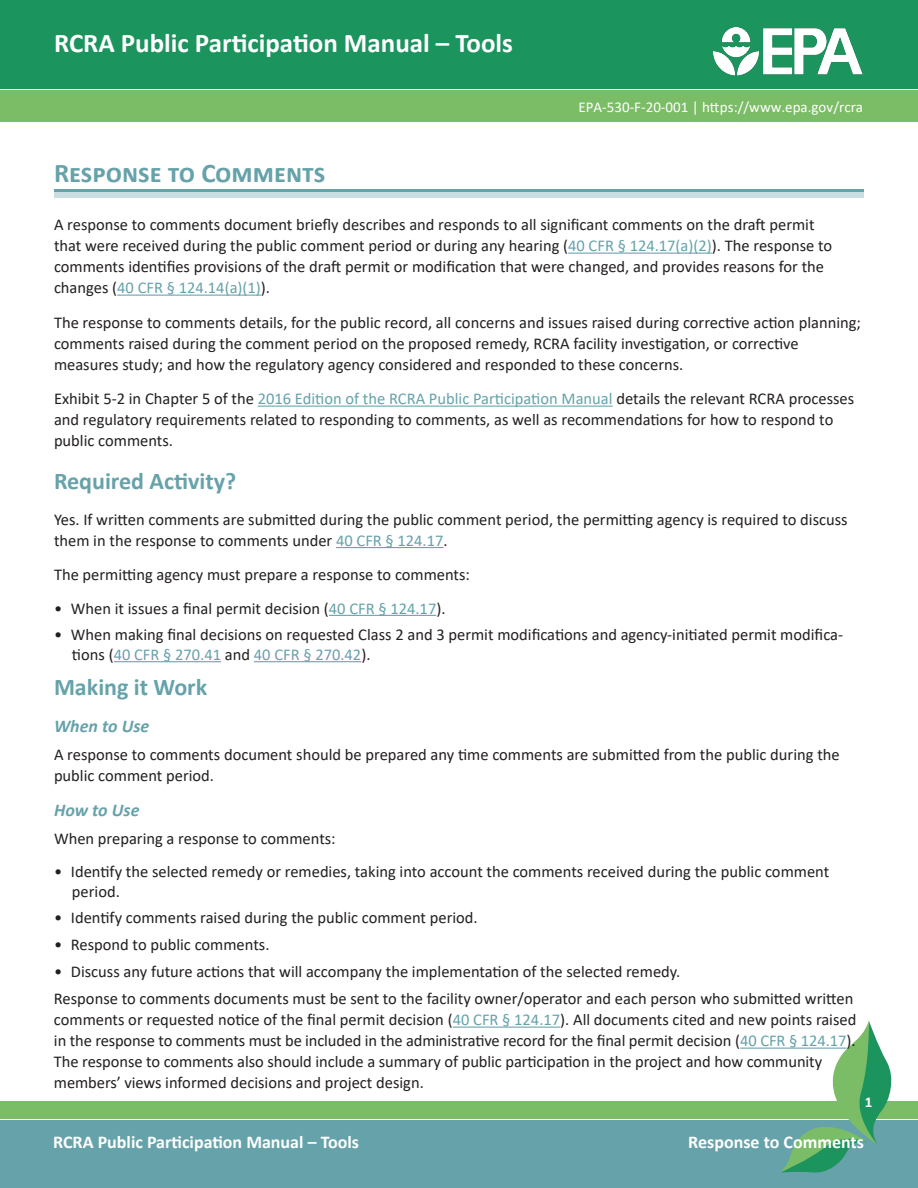
<style>
.page{position:relative;width:918px;height:1188px;background:#fff}
.page>*{position:absolute;margin:0;border:0;box-sizing:border-box;transform-origin:0 0}
.t1{font:700 27px "Calibri";color:#fff}
.Tool_Title{font:700 27px "Calibri";color:#66a2aa}
.Section_Header{font:700 24px "Calibri";color:#66a2aa}
.t2{font:700 18px "Calibri";color:#fff}
.Section_Header_Subhe{font:italic 700 18px "Calibri";color:#66a2aa}
.body_text{font:16.5px/21px "Calibri";color:#231f20}
.t3{font:15px "Calibri";color:#fff}
.t4{font:700 15px "Calibri";color:#fff}
.s1{color:#66a2aa}
</style>
<div class="page">
<div style="left:0;top:1120px;width:918px;height:68px;background:#66a2aa"></div>
<div style="left:0;top:1101px;width:918px;height:18px;background:#7bbc66"></div>
<div style="left:0;top:0;width:918px;height:89px;background:#1b945e"></div>
<div style="left:0;top:90px;width:918px;height:32px;background:#7bbc66"></div>
<svg style="left:780px;top:1020px;width:112px;height:153px"></svg>
<img style="left:713px;top:28px;width:150px;height:48px">
<div style="left:54px;top:191px;width:810px;height:7px;background:#c9dee1"></div>
<hr style="left:54px;top:189px;width:810px;height:3px;background:#66a2aa">
<hr style="left:568px;top:253px;width:144px;height:1px;background:#66a2aa">
<hr style="left:117px;top:295px;width:144px;height:1px;background:#66a2aa">
<hr style="left:258px;top:406px;width:355px;height:1px;background:#66a2aa">
<hr style="left:336px;top:547px;width:108px;height:1px;background:#66a2aa">
<hr style="left:329px;top:615px;width:107px;height:1px;background:#66a2aa">
<hr style="left:114px;top:661px;width:107px;height:1px;background:#66a2aa">
<hr style="left:254px;top:661px;width:107px;height:1px;background:#66a2aa">
<hr style="left:453px;top:1027px;width:107px;height:1px;background:#66a2aa">
<hr style="left:740px;top:1048px;width:106px;height:1px;background:#66a2aa">
<h1 class="t1" style="left:54px;top:24px;width:460px">RCRA Public Participation Manual – Tools</h1>
<p class="t3" style="left:579px;top:96px;width:286px">EPA-530-F-20-001 | https://www.epa.gov/rcra</p>
<p class="Tool_Title" style="left:54px;top:154px;width:273px">Response to Comments</p>
<p class="body_text" style="left:54px;top:214px;width:780px">A response to comments document briefly describes and responds to all significant comments on the draft permit that were received during the public comment period or during any hearing (<span class="s1">40 CFR § 124.17(a)(2)</span>). The response to comments identifies provisions of the draft permit or modification that were changed, and provides reasons for the changes (<span class="s1">40 CFR § 124.14(a)(1)</span>).</p>
<p class="body_text" style="left:54px;top:311px;width:808px">The response to comments details, for the public record, all concerns and issues raised during corrective action planning; comments raised during the comment period on the proposed remedy, RCRA facility investigation, or corrective measures study; and how the regulatory agency considered and responded to these concerns.</p>
<p class="body_text" style="left:54px;top:388px;width:802px">Exhibit 5-2 in Chapter 5 of the <span class="s1">2016 Edition of the RCRA Public Participation Manual</span> details the relevant RCRA processes and regulatory requirements related to responding to comments, as well as recommendations for how to respond to public comments.</p>
<p class="Section_Header" style="left:54px;top:464px;width:184px">Required Activity?</p>
<p class="body_text" style="left:54px;top:508px;width:795px">Yes. If written comments are submitted during the public comment period, the permitting agency is required to discuss them in the response to comments under <span class="s1">40 CFR § 124.17</span>.</p>
<p class="body_text" style="left:54px;top:564px;width:418px">The permitting agency must prepare a response to comments:</p>
<p class="body_text" style="left:54px;top:597px;width:393px">• When it issues a final permit decision (<span class="s1">40 CFR § 124.17</span>).</p>
<p class="body_text" style="left:72px;top:624px;width:773px;line-height:19.8px;text-indent:-18px">• When making final decisions on requested Class 2 and 3 permit modifications and agency-initiated permit modifica&shy;tions (<span class="s1">40 CFR § 270.41</span> and <span class="s1">40 CFR § 270.42</span>).</p>
<p class="Section_Header" style="left:54px;top:670px;width:155px">Making it Work</p>
<p class="Section_Header_Subhe" style="left:54px;top:713px;width:97px">When to Use</p>
<p class="body_text" style="left:54px;top:744px;width:787px">A response to comments document should be prepared any time comments are submitted from the public during the public comment period.</p>
<p class="Section_Header_Subhe" style="left:54px;top:797px;width:87px">How to Use</p>
<p class="body_text" style="left:54px;top:827px;width:283px">When preparing a response to comments:</p>
<p class="body_text" style="left:72px;top:861px;width:759px;line-height:19.8px;text-indent:-18px">• Identify the selected remedy or remedies, taking into account the comments received during the public comment period.</p>
<p class="body_text" style="left:54px;top:907px;width:425px">• Identify comments raised during the public comment period.</p>
<p class="body_text" style="left:54px;top:934px;width:217px">• Respond to public comments.</p>
<p class="body_text" style="left:54px;top:960px;width:628px">• Discuss any future actions that will accompany the implementation of the selected remedy.</p>
<p class="body_text" style="left:54px;top:988px;width:804px">Response to comments documents must be sent to the facility owner/operator and each person who submitted written comments or requested notice of the final permit decision (<span class="s1">40 CFR § 124.17</span>). All documents cited and new points raised in the response to comments must be included in the administrative record for the final permit decision (<span class="s1">40 CFR § 124.17</span>).<br>The response to comments also should include a summary of public participation in the project and how community members’ views informed decisions and project design.</p>
<p class="t2" style="left:53px;top:1129px;width:307px">RCRA Public Participation Manual – Tools</p>
<p class="t4" style="left:865px;top:1092px;width:9px">1</p>
<p class="t2" style="left:688px;top:1129px;width:177px">Response to Comments</p>
</div>
